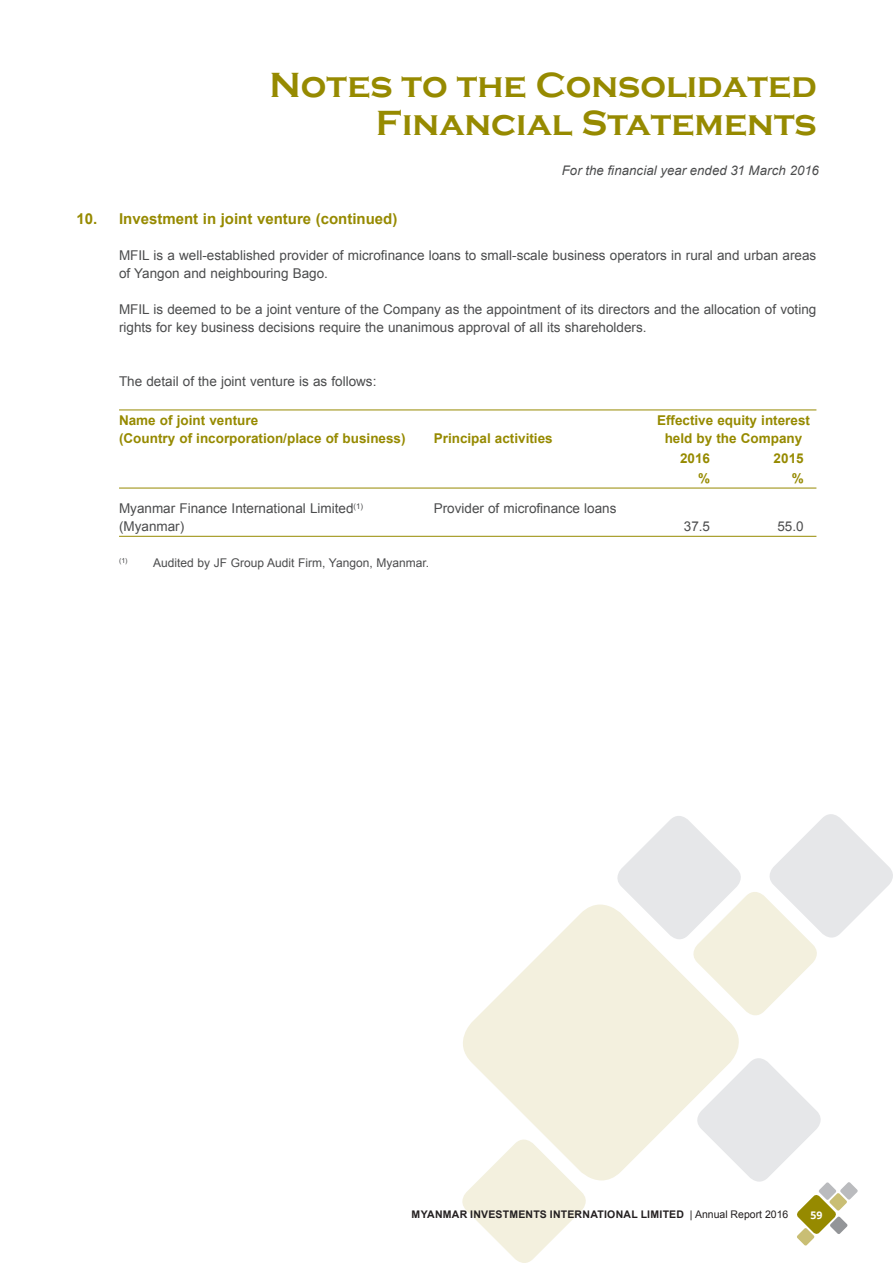
<style>
.page{position:relative;width:893px;height:1263px;background:#fff}
.page>*{position:absolute;margin:0;border:0;box-sizing:border-box;transform-origin:0 0}
.t1{font:700 36px/37.5px "Copperplate Gothic";color:#968a00;text-align:right}
.t2{font:700 15px "Arial";color:#968a00}
.t3{font:13.5px/18px "Arial";color:#4b4c4d}
.t4{font:700 13.5px/18px "Arial";color:#968a00}
.t5{font:italic 13.2px "Arial";letter-spacing:.005em;color:#4b4c4d}
.t6{font:12px "Arial";color:#4b4c4d}
.t7{font:700 10.5px "Arial";letter-spacing:.025em;color:#231f20}
.t8{font:700 10.5px "Open Sans";color:#fff}
.s1{font-weight:400}
</style>
<div class="page">
<svg style="left:463px;top:904px;width:276px;height:276px;fill:#f3f0de"></svg>
<svg style="left:612px;top:814px;width:281px;height:201px"></svg>
<svg style="left:462px;top:1139px;width:129px;height:124px"></svg>
<svg style="left:692px;top:1058px;width:166px;height:187px"></svg>
<hr style="left:119px;top:410px;width:697px;height:1px;background:#968a00">
<hr style="left:119px;top:488px;width:697px;height:1px;background:#968a00">
<hr style="left:119px;top:536px;width:697px;height:1px;background:#968a00">
<h1 class="t1" style="left:270px;top:67px;width:549px">Notes to the Consolidated<br>Financial Statements</h1>
<p class="t5" style="left:562px;top:163px;width:259px">For the financial year ended 31 March 2016</p>
<p class="t2" style="left:77px;top:210px;width:322px">10. Investment in joint venture (continued)</p>
<p class="t3" style="left:119px;top:246px;width:699px">MFIL is a well-established provider of microfinance loans to small-scale business operators in rural and urban areas of Yangon and neighbouring Bago.</p>
<p class="t3" style="left:119px;top:300px;width:699px">MFIL is deemed to be a joint venture of the Company as the appointment of its directors and the allocation of voting rights for key business decisions require the unanimous approval of all its shareholders.</p>
<p class="t3" style="left:119px;top:372px;width:259px">The detail of the joint venture is as follows:</p>
<p class="t4" style="left:119px;top:411px;width:288px">Name of joint venture<br>(Country of incorporation/place of business)</p>
<p class="t4" style="left:434px;top:429px;width:120px">Principal activities</p>
<p class="t3" style="left:119px;top:499px;width:246px">Myanmar Finance International Limited<sup>(1) </sup>(Myanmar)</p>
<p class="t3" style="left:434px;top:499px;width:184px">Provider of microfinance loans</p>
<p class="t6" style="left:119px;top:556px;width:312px"><sup>(1)</sup> Audited by JF Group Audit Firm, Yangon, Myanmar.</p>
<p class="t4" style="left:657px;top:411px;width:155px;text-align:center">Effective equity interest held by the Company</p>
<p class="t4" style="left:680px;top:449px;width:32px">2016</p>
<p class="t4" style="left:774px;top:449px;width:32px">2015</p>
<p class="t4" style="left:698px;top:469px;width:14px">%</p>
<p class="t4" style="left:792px;top:469px;width:14px">%</p>
<p class="t3" style="left:684px;top:517px;width:28px">37.5</p>
<p class="t3" style="left:777px;top:517px;width:28px">55.0</p>
<p class="t7" style="left:412px;top:1208px;width:378px">MYANMAR INVESTMENTS INTERNATIONAL LIMITED <span class="s1">| Annual Report 2016</span></p>
<p class="t8" style="left:811px;top:1207px;width:13px">59</p>
</div>
